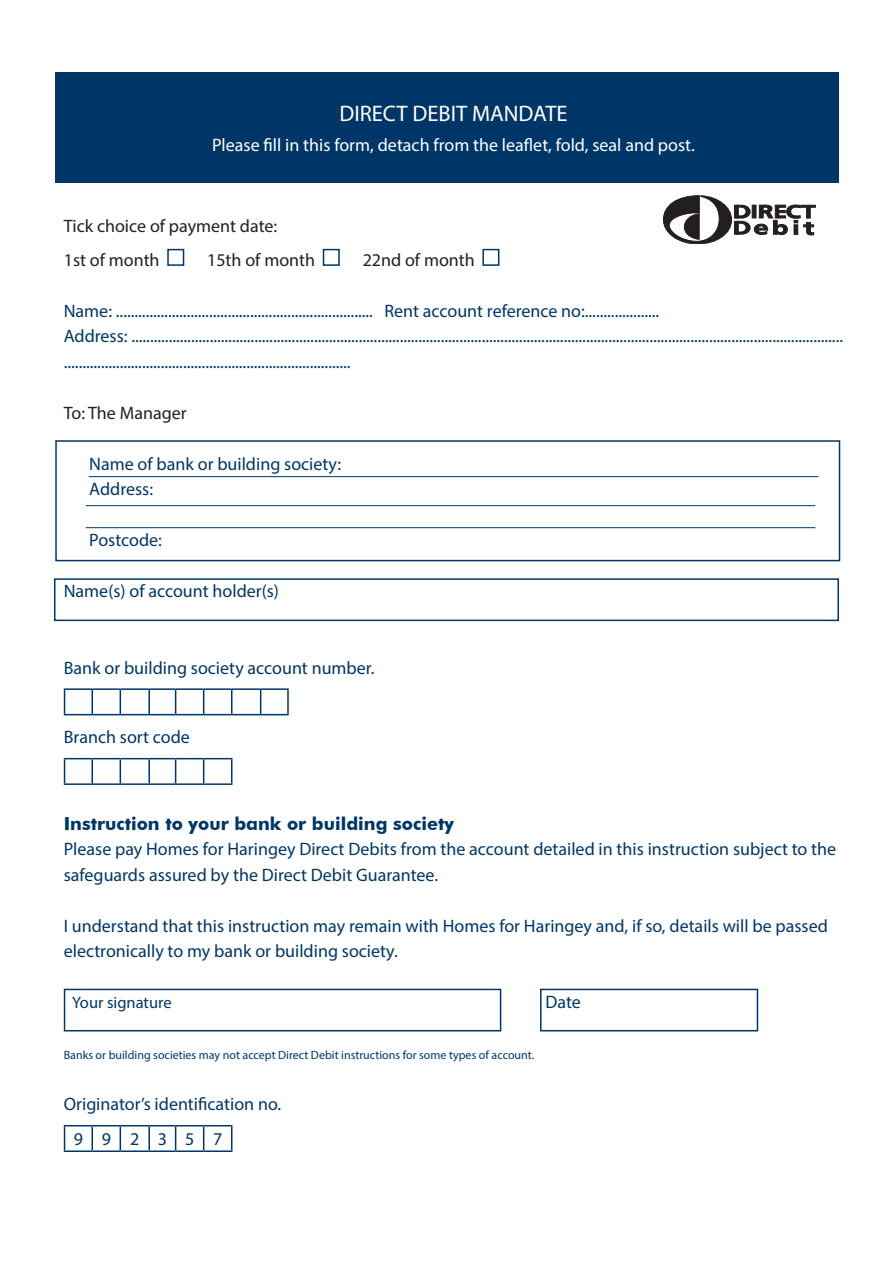
<style>
.page{position:relative;width:893px;height:1263px;background:#fff}
.page>*{position:absolute;margin:0;border:0;box-sizing:border-box;transform-origin:0 0}
.t1{font:22.5px "Myriad Pro";color:#fff}
.t2{font:18px/25.5px "Myriad Pro";color:#003667}
.t3{font:18px "Myriad Pro";color:#231f20}
.t4{font:18px "Myriad Pro";color:#fff}
.t5{font:700 18px "Futura BT";color:#003667}
.t6{font:16.5px "Myriad Pro";color:#003667}
.t7{font:12px "Myriad Pro";color:#003667}
</style>
<div class="page">
<div style="left:56px;top:72px;width:783px;height:111px;background:#003667"></div>
<div style="left:167px;top:249px;width:17px;height:17px;border:2px solid #003667"></div>
<div style="left:323px;top:249px;width:17px;height:17px;border:2px solid #003667"></div>
<div style="left:482px;top:249px;width:17px;height:17px;border:2px solid #003667"></div>
<hr style="left:64px;top:688px;width:28px;height:2px;background:#003667">
<hr style="left:92px;top:688px;width:28px;height:2px;background:#003667">
<hr style="left:120px;top:688px;width:29px;height:2px;background:#003667">
<hr style="left:149px;top:688px;width:27px;height:2px;background:#003667">
<hr style="left:176px;top:688px;width:28px;height:2px;background:#003667">
<hr style="left:204px;top:688px;width:28px;height:2px;background:#003667">
<hr style="left:232px;top:688px;width:29px;height:2px;background:#003667">
<hr style="left:261px;top:688px;width:28px;height:2px;background:#003667">
<svg style="left:64px;top:690px;width:225px;height:25px"></svg>
<svg style="left:64px;top:758px;width:168px;height:25px"></svg>
<hr style="left:64px;top:783px;width:28px;height:2px;background:#003667">
<hr style="left:92px;top:783px;width:28px;height:2px;background:#003667">
<hr style="left:120px;top:783px;width:29px;height:2px;background:#003667">
<hr style="left:149px;top:783px;width:27px;height:2px;background:#003667">
<hr style="left:176px;top:783px;width:28px;height:2px;background:#003667">
<hr style="left:204px;top:783px;width:28px;height:2px;background:#003667">
<svg style="left:64px;top:1125px;width:168px;height:25px"></svg>
<hr style="left:64px;top:1150px;width:28px;height:2px;background:#003667">
<hr style="left:92px;top:1150px;width:28px;height:2px;background:#003667">
<hr style="left:120px;top:1150px;width:29px;height:2px;background:#003667">
<hr style="left:149px;top:1150px;width:27px;height:2px;background:#003667">
<hr style="left:176px;top:1150px;width:28px;height:2px;background:#003667">
<hr style="left:204px;top:1150px;width:28px;height:2px;background:#003667">
<div style="left:64px;top:989px;width:437px;height:42px;border:2px solid #003667"></div>
<div style="left:540px;top:989px;width:218px;height:42px;border:2px solid #003667"></div>
<svg style="left:663px;top:196px;width:152px;height:48px"></svg>
<hr style="left:89px;top:476px;width:729px;height:1px;background:#003667">
<hr style="left:86px;top:505px;width:729px;height:1px;background:#003667">
<hr style="left:86px;top:527px;width:729px;height:1px;background:#003667">
<div style="left:55px;top:440px;width:785px;height:121px;border:2px solid #003667"></div>
<div style="left:54px;top:578px;width:785px;height:43px;border:2px solid #003667"></div>
<p class="t1" style="left:339px;top:99px;width:230px">DIRECT DEBIT MANDATE</p>
<p class="t4" style="left:212px;top:134px;width:484px">Please fill in this form, detach from the leaflet, fold, seal and post.</p>
<p class="t3" style="left:64px;top:215px;width:215px">Tick choice of payment date:</p>
<p class="t3" style="left:64px;top:249px;width:97px">1st of month</p>
<p class="t3" style="left:207px;top:249px;width:109px">15th of month</p>
<p class="t3" style="left:363px;top:249px;width:114px">22nd of month</p>
<p class="t2" style="left:64px;top:298px;width:597px">Name: ..................................................................... Rent account reference no:....................</p>
<p class="t2" style="left:64px;top:323px;width:781px">Address: ............................................................................................................................................................................................... .............................................................................</p>
<p class="t3" style="left:64px;top:402px;width:124px">To: The Manager</p>
<p class="t2" style="left:89px;top:451px;width:253px">Name of bank or building society:</p>
<p class="t2" style="left:89px;top:476px;width:65px">Address:</p>
<p class="t2" style="left:89px;top:527px;width:74px">Postcode:</p>
<p class="t2" style="left:64px;top:578px;width:217px">Name(s) of account holder(s)</p>
<p class="t2" style="left:64px;top:655px;width:312px">Bank or building society account number.</p>
<p class="t2" style="left:64px;top:724px;width:128px">Branch sort code</p>
<p class="t5" style="left:64px;top:813px;width:392px">Instruction to your bank or building society</p>
<p class="t2" style="left:64px;top:836px;width:774px">Please pay Homes for Haringey Direct Debits from the account detailed in this instruction subject to the safeguards assured by the Direct Debit Guarantee.</p>
<p class="t2" style="left:64px;top:913px;width:766px">I understand that this instruction may remain with Homes for Haringey and, if so, details will be passed electronically to my bank or building society.</p>
<p class="t6" style="left:72px;top:993px;width:101px">Your signature</p>
<p class="t2" style="left:545px;top:989px;width:37px">Date</p>
<p class="t7" style="left:64px;top:1048px;width:472px">Banks or building societies may not accept Direct Debit instructions for some types of account.</p>
<p class="t2" style="left:64px;top:1091px;width:219px">Originator’s identification no.</p>
<p class="t2" style="left:74px;top:1126px;width:11px">9</p>
<p class="t2" style="left:102px;top:1126px;width:11px">9</p>
<p class="t2" style="left:130px;top:1126px;width:11px">2</p>
<p class="t2" style="left:158px;top:1126px;width:11px">3</p>
<p class="t2" style="left:185px;top:1126px;width:11px">5</p>
<p class="t2" style="left:213px;top:1126px;width:11px">7</p>
</div>
